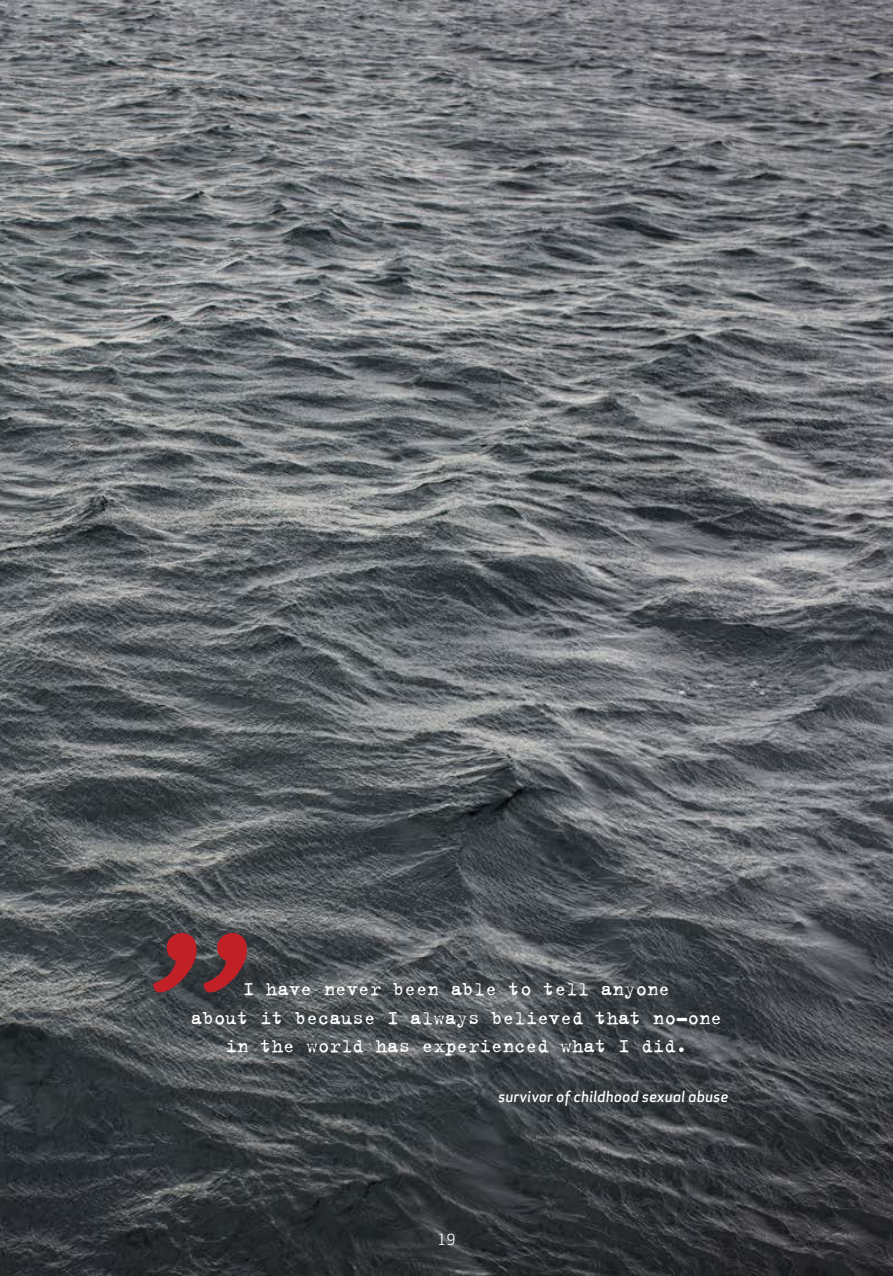
<style>
.page{position:relative;width:893px;height:1276px;background:#fff}
.page>*{position:absolute;margin:0;border:0;box-sizing:border-box;transform-origin:0 0}
.t1{font:21px/28.5px "Trixie";color:#fff;text-align:center}
.t2{font:italic 500 15px "Apex Sans";color:#fff}
.t3{font:15px "Apex Sans";color:#fff}
</style>
<div class="page">
<img style="left:0;top:0;width:893px;height:1276px">
<svg style="left:153px;top:933px;width:94px;height:59px;background:#783136"></svg>
<p class="t1" style="left:191px;top:974px;width:533px">I have never been able to tell anyone<br>about it because I always believed that no-one in the world has experienced what I did.</p>
<p class="t2" style="left:498px;top:1083px;width:232px">survivor of childhood sexual abuse</p>
<p class="t3" style="left:437px;top:1227px;width:19px">19</p>
</div>
